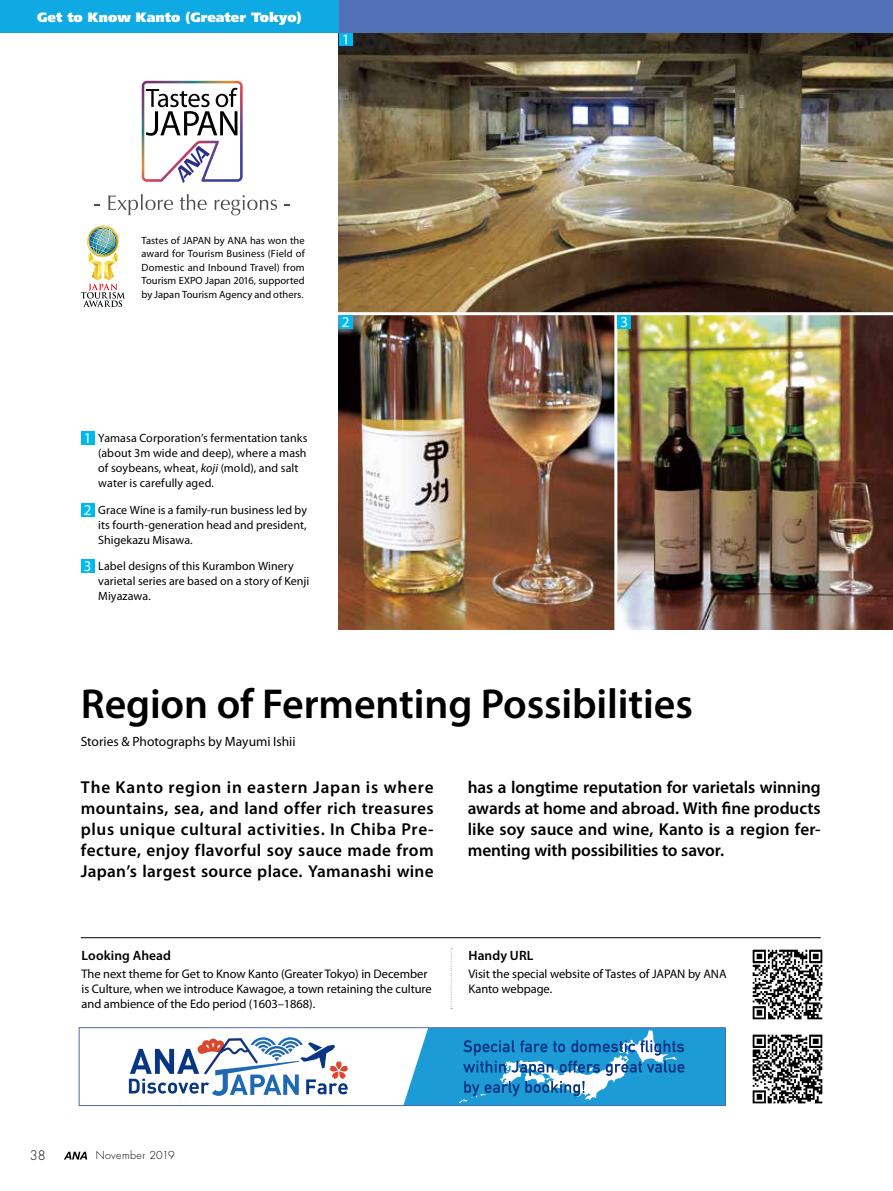
<style>
.page{position:relative;width:893px;height:1191px;background:#fff}
.page>*{position:absolute;margin:0;border:0;box-sizing:border-box;transform-origin:0 0}
.t1{font:600 42px "Myriad Pro";letter-spacing:-.005em;color:#000}
.t2{font:600 17.25px/21px "Myriad Pro";letter-spacing:.01em;color:#000;text-align:justify}
.t3{font:15px "Myriad Pro";color:#fff}
.t4{font:13.5px "Myriad Pro";color:#000}
.t5{font:900 13.5px "Frutiger";color:#fff}
.t6{font:600 13.5px "Myriad Pro";letter-spacing:.005em;color:#000}
.t7{font:300 12.75px "Futura Std";color:#000}
.t8{font:12.45px/15px "Myriad Pro";letter-spacing:-.005em;color:#000}
.t9{font:12px/15px "Myriad Pro";letter-spacing:.005em;color:#000}
.t10{font:300 10.65px "Futura Std";letter-spacing:.03em;color:#000}
.t11{font:10.5px/13.5px "Myriad Pro";color:#000;text-align:justify}
.s1{font-style:italic}
</style>
<div class="page">
<img style="left:81px;top:225px;width:44px;height:82px">
<img style="left:752px;top:949px;width:71px;height:71px">
<img style="left:752px;top:1034px;width:71px;height:70px">
<div style="left:81px;top:503px;width:14px;height:13px;background:#00b9ef"></div>
<div style="left:81px;top:431px;width:14px;height:14px;background:#00b9ef"></div>
<div style="left:81px;top:559px;width:14px;height:14px;background:#00b9ef"></div>
<svg style="left:451px;top:948px;width:1px;height:61px"></svg>
<img style="left:339px;top:32px;width:554px;height:597px">
<hr style="left:321px;top:312px;width:572px;height:3px;background:#fff">
<hr style="left:614px;top:313px;width:3px;height:326px;background:#fff">
<div style="left:403px;top:1027px;width:322px;height:78px;background:#1c9bd7"></div>
<svg style="left:128px;top:1029px;width:300px;height:75px"></svg>
<svg style="left:459px;top:1030px;width:225px;height:73px"></svg>
<div style="left:79px;top:1027px;width:647px;height:79px;border:1px solid #4d6bab"></div>
<div style="left:339px;top:315px;width:14px;height:14px;background:#00b9ef"></div>
<div style="left:617px;top:315px;width:14px;height:14px;background:#00b9ef"></div>
<div style="left:339px;top:32px;width:14px;height:14px;background:#00b9ef"></div>
<svg style="left:343px;top:35px;width:4px;height:9px"></svg>
<hr style="left:81px;top:937px;width:740px;height:1px;background:#000">
<div style="left:0;top:0;width:893px;height:32px;background:#5170b6"></div>
<div style="left:0;top:0;width:339px;height:32px;background:#0faae4"></div>
<svg style="left:108px;top:194px;width:65px;height:21px"></svg>
<svg style="left:180px;top:194px;width:27px;height:16px"></svg>
<svg style="left:215px;top:195px;width:62px;height:20px"></svg>
<svg style="left:142px;top:81px;width:101px;height:102px"></svg>
<svg style="left:64px;top:1151px;width:23px;height:8px"></svg>
<p class="t5" style="left:37px;top:9px;width:266px">Get to Know Kanto (Greater Tokyo)</p>
<p class="t11" style="left:141px;top:233px;width:165px">Tastes of JAPAN by ANA has won the award for Tourism Business (Field of Domestic and Inbound Travel) from Tourism EXPO Japan 2016, supported by Japan Tourism Agency and others.</p>
<p class="t3" style="left:342px;top:313px;width:9px">2</p>
<p class="t3" style="left:621px;top:313px;width:9px">3</p>
<p class="t3" style="left:84px;top:429px;width:9px">1</p>
<p class="t9" style="left:98px;top:430px;width:211px">Yamasa Corporation’s fermentation tanks (about 3m wide and deep), where a mash of soybeans, wheat, <span class="s1">koji</span> (mold), and salt water is carefully aged.</p>
<p class="t3" style="left:84px;top:500px;width:9px">2</p>
<p class="t9" style="left:98px;top:502px;width:210px;text-align:justify">Grace Wine is a family-run business led by its fourth-generation head and president, Shigekazu Misawa.</p>
<p class="t9" style="left:98px;top:558px;width:212px">Label designs of this Kurambon Winery varietal series are based on a story of Kenji<br>Miyazawa.</p>
<p class="t3" style="left:84px;top:557px;width:9px">3</p>
<h1 class="t1" style="left:81px;top:677px;width:614px">Region of Fermenting Possibilities</h1>
<p class="t4" style="left:81px;top:733px;width:216px">Stories &amp; Photographs by Mayumi Ishii</p>
<p class="t2" style="left:81px;top:776px;width:354px">The Kanto region in eastern Japan is where mountains, sea, and land offer rich treasures plus unique cultural activities. In Chiba Pre&shy;fecture, enjoy flavorful soy sauce made from Japan’s largest source place. Yamanashi wine</p>
<p class="t2" style="left:468px;top:776px;width:354px">has a longtime reputation for varietals winning awards at home and abroad. With fine products like soy sauce and wine, Kanto is a region fer&shy;menting with possibilities to savor.</p>
<p class="t6" style="left:82px;top:946px;width:91px">Looking Ahead</p>
<p class="t8" style="left:82px;top:965px;width:352px">The next theme for Get to Know Kanto (Greater Tokyo) in December is Culture, when we introduce Kawagoe, a town retaining the culture and ambience of the Edo period (1603–1868).</p>
<p class="t6" style="left:468px;top:946px;width:67px">Handy URL</p>
<p class="t8" style="left:468px;top:965px;width:260px">Visit the special website of Tastes of JAPAN by ANA<br>Kanto webpage.</p>
<p class="t7" style="left:30px;top:1147px;width:17px">38</p>
<p class="t10" style="left:96px;top:1149px;width:81px">November 2019</p>
</div>
